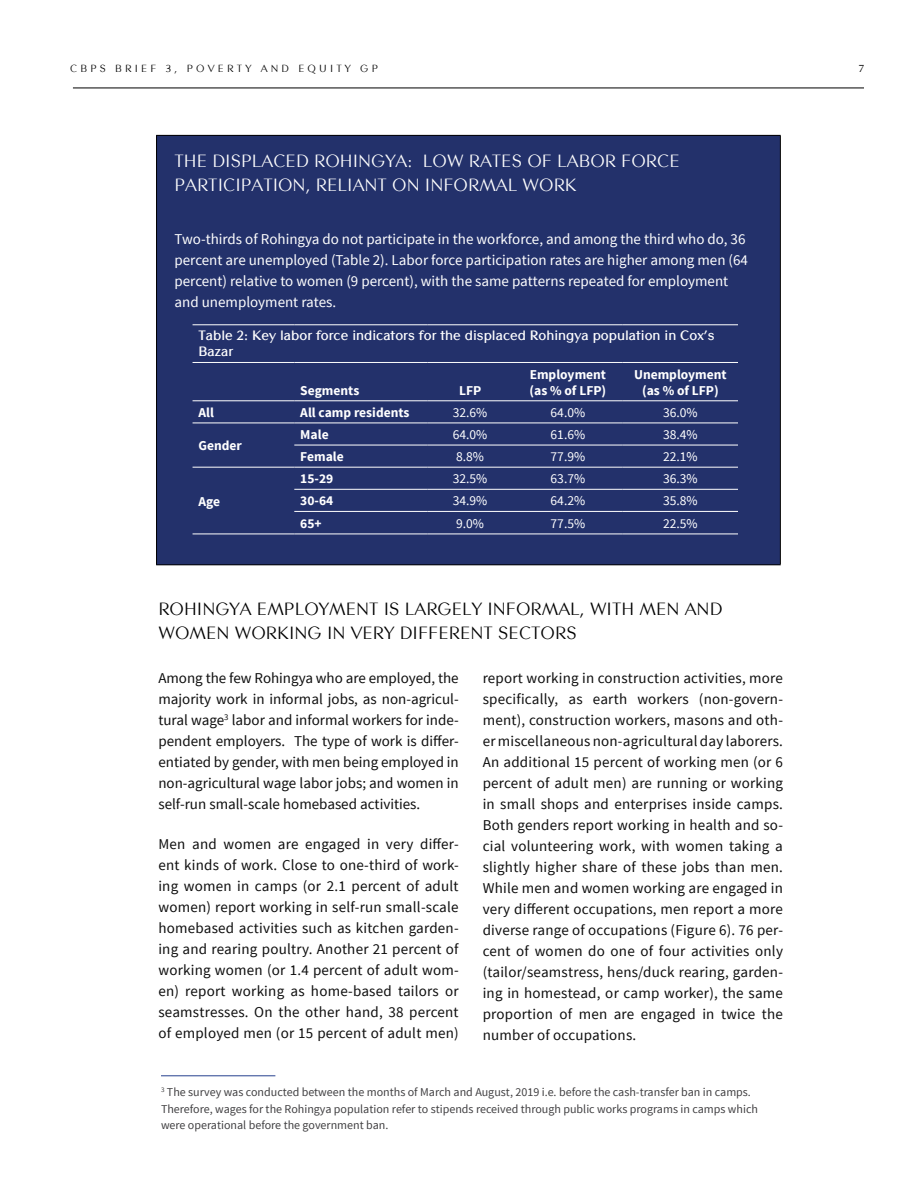
<style>
.page{position:relative;width:918px;height:1188px;background:#fff}
.page>*{position:absolute;margin:0;border:0;box-sizing:border-box;transform-origin:0 0}
.t1{font:18px/24px "Contax Sans W01 55";color:#000}
.t2{font:18px/24px "Contax Sans W01 55";color:#fff}
.t3{font:15px/21px "Source Sans Pro";letter-spacing:.015em;color:#0d0d0d;text-align:justify}
.t4{font:15px/21px "Source Sans Pro";color:#fff}
.t5{font:700 13.5px/16.2px "Source Sans Pro";color:#fff}
.t6{font:13.5px "Source Sans Pro";color:#fff}
.t7{font:700 13.5px/16.2px "Contax Sans W01 75";color:#fff}
.t8{font:12px/16.5px "Source Sans Pro";color:#414042}
.t9{font:10.5px "Contax Sans W01 55";letter-spacing:.3em;color:#000}
</style>
<div class="page">
<hr style="left:73px;top:88px;width:791px;height:1px;background:#000">
<div style="left:157px;top:135px;width:623px;height:430px;background:#23316b"></div>
<hr style="left:156px;top:135px;width:625px;height:1px;background:#000">
<hr style="left:156px;top:564px;width:625px;height:1px;background:#000">
<hr style="left:156px;top:136px;width:1px;height:428px;background:#000">
<hr style="left:780px;top:136px;width:1px;height:428px;background:#000">
<hr style="left:193px;top:325px;width:101px;height:1px;background:#fff">
<hr style="left:294px;top:325px;width:133px;height:1px;background:#fff">
<hr style="left:427px;top:325px;width:86px;height:1px;background:#fff">
<hr style="left:513px;top:325px;width:110px;height:1px;background:#fff">
<hr style="left:623px;top:325px;width:115px;height:1px;background:#fff">
<hr style="left:193px;top:362px;width:101px;height:1px;background:#fff">
<hr style="left:294px;top:362px;width:133px;height:1px;background:#fff">
<hr style="left:427px;top:362px;width:86px;height:1px;background:#fff">
<hr style="left:513px;top:362px;width:110px;height:1px;background:#fff">
<hr style="left:623px;top:362px;width:115px;height:1px;background:#fff">
<hr style="left:193px;top:401px;width:101px;height:1px;background:#fff">
<hr style="left:294px;top:401px;width:133px;height:1px;background:#fff">
<hr style="left:427px;top:401px;width:86px;height:1px;background:#fff">
<hr style="left:513px;top:401px;width:110px;height:1px;background:#fff">
<hr style="left:623px;top:401px;width:115px;height:1px;background:#fff">
<hr style="left:193px;top:423px;width:101px;height:1px;background:#fff">
<hr style="left:294px;top:423px;width:133px;height:1px;background:#fff">
<hr style="left:427px;top:423px;width:86px;height:1px;background:#fff">
<hr style="left:513px;top:423px;width:110px;height:1px;background:#fff">
<hr style="left:623px;top:423px;width:115px;height:1px;background:#fff">
<hr style="left:294px;top:445px;width:133px;height:1px;background:#fff">
<hr style="left:427px;top:445px;width:86px;height:1px;background:#fff">
<hr style="left:513px;top:445px;width:110px;height:1px;background:#fff">
<hr style="left:623px;top:445px;width:115px;height:1px;background:#fff">
<hr style="left:193px;top:467px;width:101px;height:1px;background:#fff">
<hr style="left:294px;top:467px;width:133px;height:1px;background:#fff">
<hr style="left:427px;top:467px;width:86px;height:1px;background:#fff">
<hr style="left:513px;top:467px;width:110px;height:1px;background:#fff">
<hr style="left:623px;top:467px;width:115px;height:1px;background:#fff">
<hr style="left:294px;top:489px;width:133px;height:1px;background:#fff">
<hr style="left:427px;top:489px;width:86px;height:1px;background:#fff">
<hr style="left:513px;top:489px;width:110px;height:1px;background:#fff">
<hr style="left:623px;top:489px;width:115px;height:1px;background:#fff">
<hr style="left:294px;top:511px;width:133px;height:1px;background:#fff">
<hr style="left:427px;top:511px;width:86px;height:1px;background:#fff">
<hr style="left:513px;top:511px;width:110px;height:1px;background:#fff">
<hr style="left:623px;top:511px;width:115px;height:1px;background:#fff">
<hr style="left:193px;top:534px;width:101px;height:1px;background:#fff">
<hr style="left:294px;top:534px;width:133px;height:1px;background:#fff">
<hr style="left:427px;top:534px;width:86px;height:1px;background:#fff">
<hr style="left:513px;top:534px;width:110px;height:1px;background:#fff">
<hr style="left:623px;top:534px;width:115px;height:1px;background:#fff">
<hr style="left:161px;top:1076px;width:114px;height:1px;background:#25408f">
<p class="t9" style="left:70px;top:62px;width:309px">CBPS BRIEF 3, POVERTY AND EQUITY GP</p>
<p class="t9" style="left:859px;top:62px;width:7px">7</p>
<p class="t2" style="left:175px;top:149px;width:507px">THE DISPLACED ROHINGYA: LOW RATES OF LABOR FORCE<br>PARTICIPATION, RELIANT ON INFORMAL WORK</p>
<p class="t4" style="left:175px;top:228px;width:575px">Two-thirds of Rohingya do not participate in the workforce, and among the third who do, 36 percent are unemployed (Table 2). Labor force participation rates are higher among men (64 percent) relative to women (9 percent), with the same patterns repeated for employment and unemployment rates.</p>
<p class="t7" style="left:199px;top:327px;width:518px">Table 2: Key labor force indicators for the displaced Rohingya population in Cox’s<br>Bazar</p>
<p class="t5" style="left:300px;top:383px;width:61px">Segments</p>
<p class="t5" style="left:459px;top:383px;width:24px">LFP</p>
<p class="t5" style="left:530px;top:367px;width:78px">Employment (as % of LFP)</p>
<p class="t5" style="left:634px;top:367px;width:94px;text-align:center">Unemployment (as % of LFP)</p>
<p class="t5" style="left:199px;top:405px;width:17px">All</p>
<p class="t5" style="left:300px;top:405px;width:111px">All camp residents</p>
<p class="t6" style="left:453px;top:404px;width:36px">32.6%</p>
<p class="t6" style="left:551px;top:404px;width:36px">64.0%</p>
<p class="t6" style="left:663px;top:404px;width:36px">36.0%</p>
<p class="t5" style="left:199px;top:438px;width:45px">Gender</p>
<p class="t5" style="left:300px;top:427px;width:30px">Male</p>
<p class="t6" style="left:453px;top:426px;width:36px">64.0%</p>
<p class="t6" style="left:551px;top:426px;width:36px">61.6%</p>
<p class="t6" style="left:663px;top:426px;width:36px">38.4%</p>
<p class="t5" style="left:300px;top:449px;width:45px">Female</p>
<p class="t6" style="left:456px;top:448px;width:29px">8.8%</p>
<p class="t6" style="left:551px;top:448px;width:36px">77.9%</p>
<p class="t6" style="left:663px;top:448px;width:36px">22.1%</p>
<p class="t5" style="left:199px;top:494px;width:23px">Age</p>
<p class="t5" style="left:300px;top:471px;width:34px">15-29</p>
<p class="t6" style="left:453px;top:470px;width:36px">32.5%</p>
<p class="t6" style="left:551px;top:470px;width:36px">63.7%</p>
<p class="t6" style="left:663px;top:470px;width:36px">36.3%</p>
<p class="t5" style="left:300px;top:493px;width:34px">30-64</p>
<p class="t6" style="left:453px;top:493px;width:36px">34.9%</p>
<p class="t6" style="left:551px;top:493px;width:36px">64.2%</p>
<p class="t6" style="left:663px;top:493px;width:36px">35.8%</p>
<p class="t5" style="left:300px;top:516px;width:23px">65+</p>
<p class="t6" style="left:456px;top:515px;width:29px">9.0%</p>
<p class="t6" style="left:551px;top:515px;width:36px">77.5%</p>
<p class="t6" style="left:663px;top:515px;width:36px">22.5%</p>
<p class="t1" style="left:158px;top:597px;width:566px">ROHINGYA EMPLOYMENT IS LARGELY INFORMAL, WITH MEN AND<br>WOMEN WORKING IN VERY DIFFERENT SECTORS</p>
<p class="t3" style="left:158px;top:668px;width:302px">Among the few Rohingya who are employed, the majority work in informal jobs, as non-agricul&shy;tural wage<sup>3</sup> labor and informal workers for inde&shy;pendent employers. The type of work is differ&shy;entiated by gender, with men being employed in non-agricultural wage labor jobs; and women in self-run small-scale homebased activities.</p>
<p class="t3" style="left:158px;top:834px;width:302px">Men and women are engaged in very differ&shy;ent kinds of work. Close to one-third of work&shy;ing women in camps (or 2.1 percent of adult women) report working in self-run small-scale homebased activities such as kitchen garden&shy;ing and rearing poultry. Another 21 percent of working women (or 1.4 percent of adult wom&shy;en) report working as home-based tailors or seamstresses. On the other hand, 38 percent of employed men (or 15 percent of adult men)</p>
<p class="t3" style="left:483px;top:668px;width:302px">report working in construction activities, more specifically, as earth workers (non-govern&shy;ment), construction workers, masons and oth&shy;er miscellaneous non-agricultural day laborers.<br>An additional 15 percent of working men (or 6 percent of adult men) are running or working in small shops and enterprises inside camps.<br>Both genders report working in health and so&shy;cial volunteering work, with women taking a slightly higher share of these jobs than men.<br>While men and women working are engaged in very different occupations, men report a more diverse range of occupations (Figure 6). 76 per&shy;cent of women do one of four activities only (tailor/seamstress, hens/duck rearing, garden&shy;ing in homestead, or camp worker), the same proportion of men are engaged in twice the number of occupations.</p>
<p class="t8" style="left:161px;top:1084px;width:599px"><sup>3</sup> The survey was conducted between the months of March and August, 2019 i.e. before the cash-transfer ban in camps.<br>Therefore, wages for the Rohingya population refer to stipends received through public works programs in camps which were operational before the government ban.</p>
</div>
